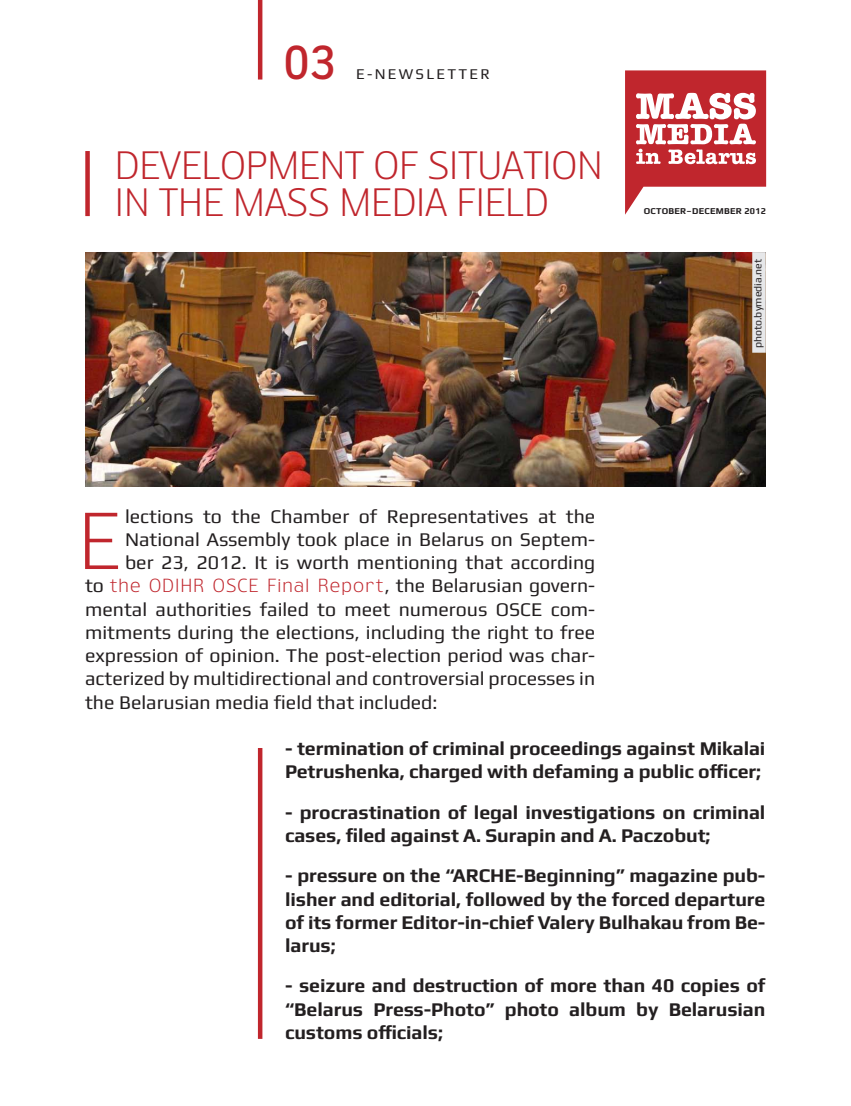
<style>
.page{position:relative;width:851px;height:1106px;background:#fff}
.page>*{position:absolute;margin:0;border:0;box-sizing:border-box;transform-origin:0 0}
.t1{font:300 76.2px "Truth CYR";color:#c0262d}
.t2{font:45px "Truth CYR";color:#c0262d}
.t3{font:300 37.5px/37.5px "Truth CYR";color:#c0262d}
.t4{font:700 19.5px/23.2px "Play";letter-spacing:-.005em;color:#231f20}
.t5{font:19.5px/23.2px "Play";color:#231f20;text-align:justify}
.t6{font:15px "Play";color:#231f20}
.t7{font:10.5px "Play";color:#231f20}
.t8{font:700 9px "Play";letter-spacing:.03em;color:#231f20}
.s1{font-family:"Truth CYR";font-weight:300;font-size:18px;color:#c0262d}
</style>
<div class="page">
<svg style="left:625px;top:70px;width:141px;height:145px"></svg>
<hr style="left:258px;top:0;width:4px;height:80px;background:#c0262d">
<div style="left:85px;top:151px;width:5px;height:65px;background:#c0262d"></div>
<img style="left:85px;top:252px;width:680px;height:234px">
<div style="left:752px;top:252px;width:13px;height:101px;background:#e6e7e9"></div>
<hr style="left:258px;top:748px;width:4px;height:290px;background:#c0262d">
<p class="t2" style="left:284px;top:36px;width:52px">03</p>
<p class="t6" style="left:356px;top:65px;width:70px">E-NEWSLE</p>
<p class="t6" style="left:447px;top:65px;width:33px">TTER</p>
<p class="t3" style="left:115px;top:146px;width:489px">DEVELOPM ENT OF SITUATI ON<br>I N THE MASS</p>
<p class="t3" style="left:339px;top:184px;width:71px">MEDIA</p>
<p class="t3" style="left:456px;top:184px;width:88px">FI ELD</p>
<p class="t8" style="left:643px;top:206px;width:124px">October–December 2012</p>
<p class="t7" style="left:751px;top:348px;width:91px;rotate:-90deg">photo.bymedia.net</p>
<p class="t1" style="left:78px;top:496px;width:34px">E</p>
<p class="t5" style="left:125px;top:504px;width:472px">lections to the Chamber of Representatives at the</p>
<p class="t5" style="left:125px;top:527px;width:471px">National Assembly took place in Belarus on Septem-</p>
<p class="t5" style="left:125px;top:550px;width:471px">ber 23, 2012. It is worth mentioning that according</p>
<p class="t5" style="left:85px;top:573px;width:511px">to <span class="s1">THE O DIH R OSCE FINAL REPORT</span>, the Belarusian govern-</p>
<p class="t5" style="left:85px;top:597px;width:423px">mental authorities failed to meet numerous OSCE</p>
<p class="t5" style="left:85px;top:597px;width:511px;text-indent:465px">com&shy;mitments during the elections, including the right to free expression of opinion. The post-election period was char&shy;acterized by multidirectional and controversial processes in the Belarusian media field that included:</p>
<p class="t4" style="left:285px;top:736px;width:482px">- termination of criminal proceedings against Mikalai<br>Petrushenka, charged with defaming a public officer;</p>
<p class="t4" style="left:285px;top:800px;width:482px">- procrastination of legal investigations on criminal cases, filed against A. Surapin and A. Paczobut;</p>
<p class="t4" style="left:285px;top:863px;width:482px;text-align:justify">- pressure on the “ARCHE-Beginning” magazine pub&shy;lisher and editorial, followed by the forced departure of its former Editor-in-chief Valery Bulhakau from Be&shy;larus;</p>
<p class="t4" style="left:285px;top:973px;width:482px;text-align:justify">- seizure and destruction of more than 40 copies of “Belarus Press-Photo” photo album by Belarusian customs officials;</p>
</div>
